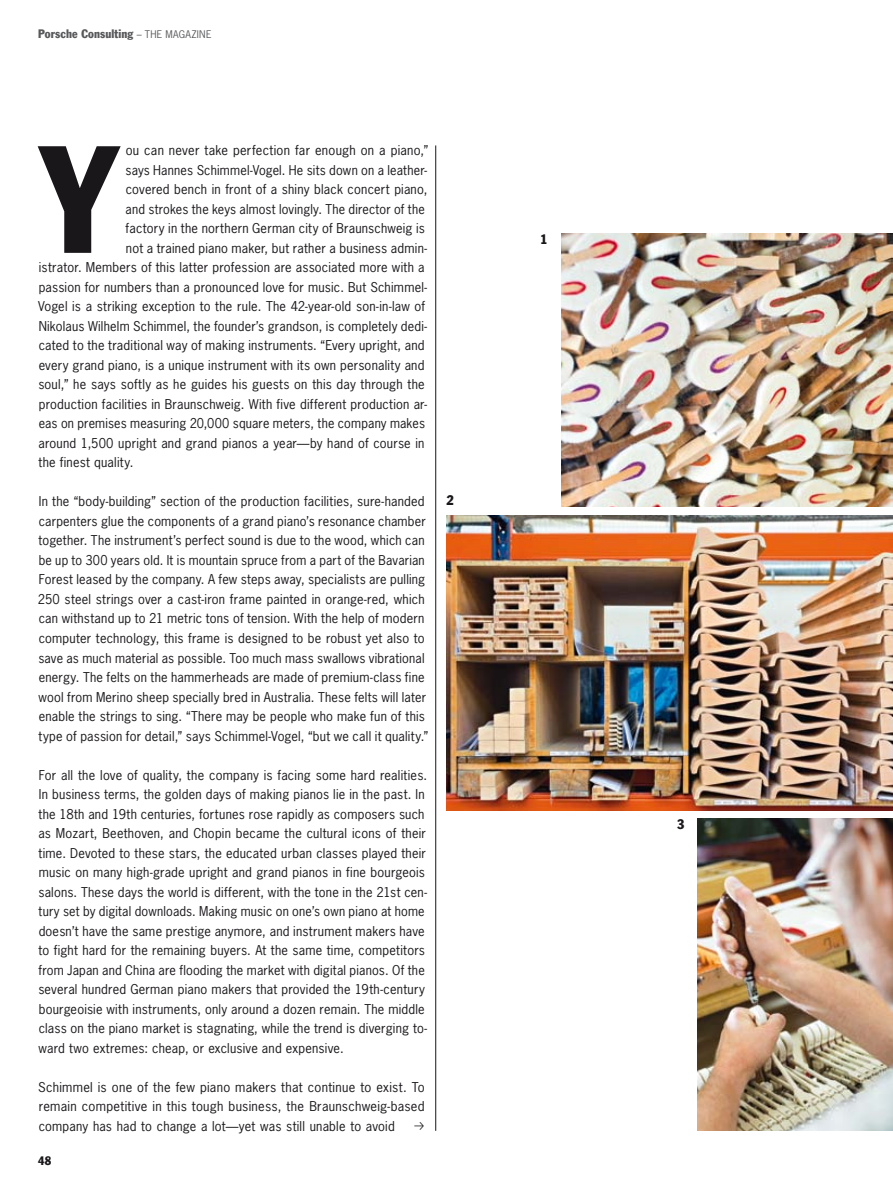
<style>
.page{position:relative;width:893px;height:1191px;background:#fff}
.page>*{position:absolute;margin:0;border:0;box-sizing:border-box;transform-origin:0 0}
.t1{font:condensed 149.7px "Porsche Franklin Gothic";color:#1a171b}
.t2{font:condensed 13.5px "Porsche Franklin Gothic";color:#1a171b}
.t3{font:12.75px/19.5px "Porsche News Gothic";letter-spacing:.015em;color:#1a171b}
.t4{font:condensed 12px "Porsche Franklin Gothic";letter-spacing:.01em;color:#57585a}
.t5{font:condensed 12px "Porsche Franklin Gothic";color:#1a171b}
.s1{font-family:"Porsche News Gothic";font-stretch:normal;font-size:9.9px}
</style>
<div class="page">
<img style="left:446px;top:515px;width:447px;height:295px">
<img style="left:561px;top:233px;width:332px;height:273px">
<img style="left:697px;top:818px;width:196px;height:312px">
<hr style="left:435px;top:145px;width:1px;height:985px;background:#1a171b">
<p class="t4" style="left:38px;top:27px;width:175px">Porsche Consulting <span class="s1">– the MAGAZINe</span></p>
<h1 class="t1" style="left:39px;top:108px;width:82px">Y</h1>
<p class="t3" style="left:126px;top:141px;width:304px">ou can never take perfection far enough on a piano,”</p>
<p class="t3" style="left:125px;top:160px;width:303px">says Hannes Schimmel-Vogel. He sits down on a leather-</p>
<p class="t3" style="left:126px;top:180px;width:303px">covered bench in front of a shiny black concert piano,</p>
<p class="t3" style="left:126px;top:199px;width:301px">and strokes the keys almost lovingly. The director of the</p>
<p class="t3" style="left:126px;top:219px;width:301px">factory in the northern German city of Braunschweig is</p>
<p class="t3" style="left:126px;top:238px;width:303px">not a trained piano maker, but rather a business admin-</p>
<p class="t3" style="left:39px;top:258px;width:387px">istrator. Members of this latter profession are associated more with a</p>
<p class="t3" style="left:39px;top:277px;width:390px">passion for numbers than a pronounced love for music. But Schimmel-</p>
<p class="t3" style="left:38px;top:297px;width:389px">Vogel is a striking exception to the rule. The 42-year-old son-in-law of</p>
<p class="t3" style="left:39px;top:316px;width:390px">Nikolaus Wilhelm Schimmel, the founder’s grandson, is completely dedi-</p>
<p class="t3" style="left:39px;top:336px;width:387px">cated to the traditional way of making instruments. “Every upright, and</p>
<p class="t3" style="left:39px;top:355px;width:387px">every grand piano, is a unique instrument with its own personality and</p>
<p class="t3" style="left:38px;top:375px;width:388px">soul,” he says softly as he guides his guests on this day through the</p>
<p class="t3" style="left:39px;top:394px;width:390px">production facilities in Braunschweig. With five different production ar-</p>
<p class="t3" style="left:39px;top:414px;width:388px">eas on premises measuring 20,000 square meters, the company makes</p>
<p class="t3" style="left:39px;top:433px;width:388px">around 1,500 upright and grand pianos a year—by hand of course in</p>
<p class="t3" style="left:39px;top:453px;width:96px">the finest quality.</p>
<p class="t3" style="left:38px;top:492px;width:392px">In the “body-building” section of the production facilities, sure-handed carpenters glue the components of a grand piano’s resonance chamber together. The instrument’s perfect sound is due to the wood, which can be up to 300 years old. It is mountain spruce from a part of the Bavarian Forest leased by the company. A few steps away, specialists are pulling 250 steel strings over a cast-iron frame painted in orange-red, which can withstand up to 21 metric tons of tension. With the help of modern computer technology, this frame is designed to be robust yet also to save as much material as possible. Too much mass swallows vibrational energy. The felts on the hammerheads are made of premium-class fine wool from Merino sheep specially bred in Australia. These felts will later enable the strings to sing. “There may be people who make fun of this type of passion for detail,” says Schimmel-Vogel, “but we call it quality.”</p>
<p class="t3" style="left:38px;top:765px;width:390px">For all the love of quality, the company is facing some hard realities.<br>In business terms, the golden days of making pianos lie in the past. In the 18th and 19th centuries, fortunes rose rapidly as composers such as Mozart, Beethoven, and Chopin became the cultural icons of their time. Devoted to these stars, the educated urban classes played their music on many high-grade upright and grand pianos in fine bourgeois salons. These days the world is different, with the tone in the 21st cen&shy;tury set by digital downloads. Making music on one’s own piano at home doesn’t have the same prestige anymore, and instrument makers have to fight hard for the remaining buyers. At the same time, competitors from Japan and China are flooding the market with digital pianos. Of the several hundred German piano makers that provided the 19th-century bourgeoisie with instruments, only around a dozen remain. The middle class on the piano market is stagnating, while the trend is diverging to&shy;ward two extremes: cheap, or exclusive and expensive.</p>
<p class="t3" style="left:38px;top:1077px;width:388px;text-align:justify">Schimmel is one of the few piano makers that continue to exist. To remain competitive in this tough business, the Braunschweig-based company has had to change a lot—yet was still unable to avoid</p>
<p class="t5" style="left:38px;top:1153px;width:14px">48</p>
<p class="t2" style="left:446px;top:491px;width:9px">2</p>
<p class="t2" style="left:540px;top:231px;width:9px">1</p>
<p class="t2" style="left:677px;top:815px;width:9px">3</p>
</div>
